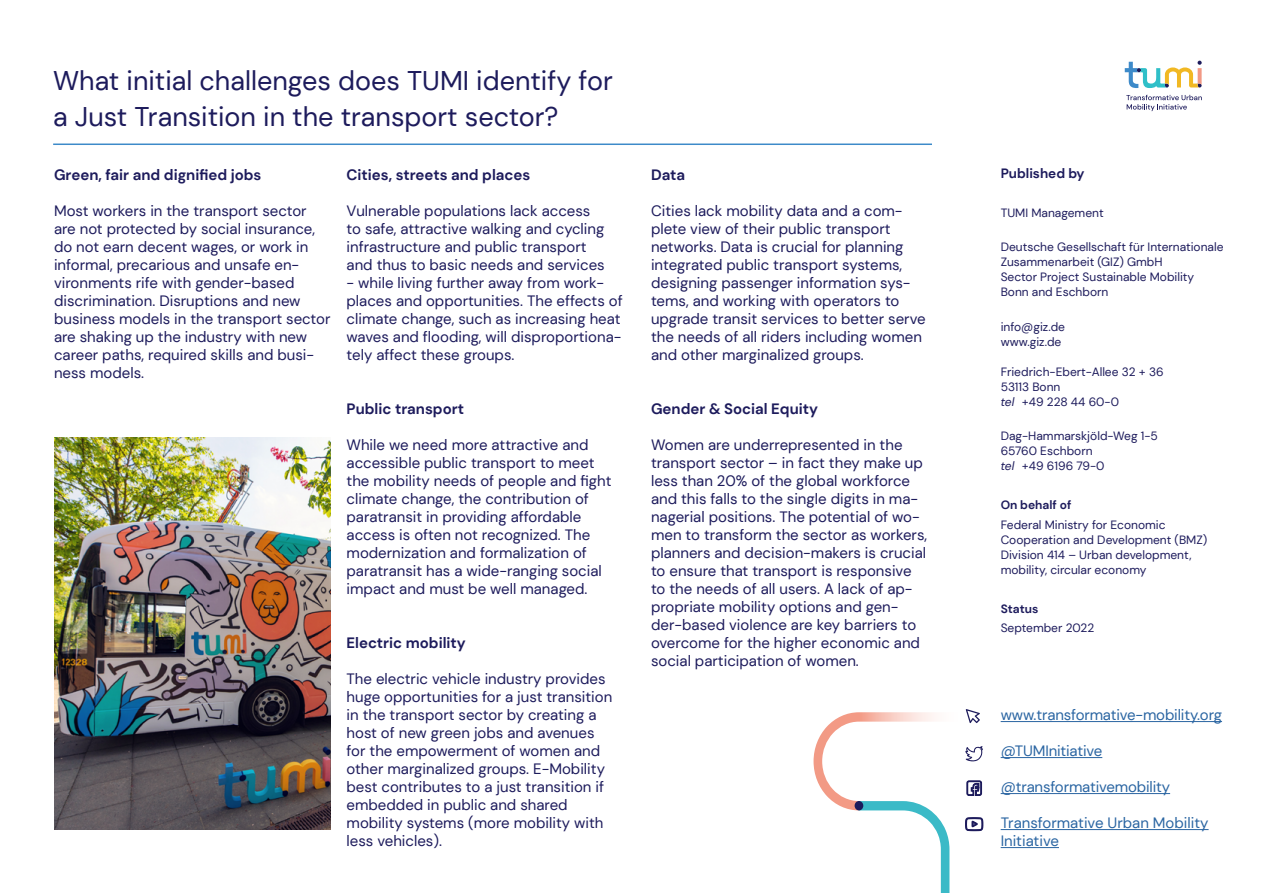
<style>
.page{position:relative;width:1263px;height:893px;background:#fff}
.page>*{position:absolute;margin:0;border:0;box-sizing:border-box;transform-origin:0 0}
.t1{font:27px/36px "DM Sans";color:#1d1b5c}
.t2{font:15px/18px "DM Sans";color:#1d1b5c}
.t3{font:15px/18px "DM Sans";letter-spacing:-.01em;color:#2a65a2}
.t4{font:700 15px "DM Sans";color:#1d1b5c}
.t5{font:700 13.5px "DM Sans";color:#1d1b5c}
.t6{font:12px/15px "DM Sans";color:#1d1b5c}
.t7{font:700 12px "DM Sans";color:#1d1b5c}
.s1{font-style:italic}
</style>
<div class="page">
<svg style="left:1126px;top:95px;width:76px;height:16px"></svg>
<svg style="left:1125px;top:61px;width:77px;height:27px"></svg>
<hr style="left:53px;top:144px;width:879px;height:1px;background:#3d8ac9">
<img style="left:54px;top:438px;width:277px;height:391px">
<svg style="left:966px;top:709px;width:14px;height:14px"></svg>
<svg style="left:965px;top:746px;width:18px;height:15px"></svg>
<svg style="left:966px;top:781px;width:16px;height:15px"></svg>
<svg style="left:965px;top:817px;width:18px;height:15px"></svg>
<svg style="left:855px;top:810px;width:94px;height:83px"></svg>
<img style="left:813px;top:712px;width:121px;height:98px">
<div style="left:854px;top:801px;width:9px;height:9px;background:#1c1c5c;border-radius:50%"></div>
<hr style="left:1001px;top:721px;width:221px;height:1px;background:#2a65a2">
<hr style="left:1001px;top:757px;width:101px;height:1px;background:#2a65a2">
<hr style="left:1001px;top:793px;width:169px;height:1px;background:#2a65a2">
<hr style="left:1001px;top:829px;width:207px;height:1px;background:#2a65a2">
<hr style="left:1001px;top:847px;width:58px;height:1px;background:#2a65a2">
<h1 class="t1" style="left:53px;top:62px;width:561px">What initial challenges does TUMI identify for a Just Transition in the transport sector?</h1>
<p class="t4" style="left:54px;top:165px;width:209px">Green, fair and dignified jobs</p>
<p class="t2" style="left:54px;top:202px;width:278px">Most workers in the transport sector are not protected by social insurance, do not earn decent wages, or work in informal, precarious and unsafe en&shy;vironments rife with gender-based discrimination. Disruptions and new business models in the transport sector are shaking up the industry with new career paths, required skills and busi&shy;ness models.</p>
<p class="t4" style="left:347px;top:165px;width:185px">Cities, streets and places</p>
<p class="t2" style="left:347px;top:202px;width:260px">Vulnerable populations lack access to safe, attractive walking and cycling infrastructure and public transport and thus to basic needs and services</p>
<p class="t2" style="left:347px;top:274px;width:278px">- while living further away from work&shy;places and opportunities. The effects of climate change, such as increasing heat waves and flooding, will disproportiona&shy;tely affect these groups.</p>
<p class="t4" style="left:347px;top:399px;width:119px">Public transport</p>
<p class="t2" style="left:347px;top:436px;width:266px">While we need more attractive and accessible public transport to meet the mobility needs of people and fight climate change, the contribution of paratransit in providing affordable access is often not recognized. The modernization and formalization of paratransit has a wide-ranging social impact and must be well managed.</p>
<p class="t4" style="left:347px;top:633px;width:121px">Electric mobility</p>
<p class="t2" style="left:347px;top:670px;width:267px">The electric vehicle industry provides huge opportunities for a just transition in the transport sector by creating a host of new green jobs and avenues for the empowerment of women and other marginalized groups. E-Mobility best contributes to a just transition if embedded in public and shared mobility systems (more mobility with less vehicles).</p>
<p class="t4" style="left:651px;top:165px;width:36px">Data</p>
<p class="t2" style="left:651px;top:202px;width:276px">Cities lack mobility data and a com&shy;plete view of their public transport networks. Data is crucial for planning integrated public transport systems, designing passenger information sys&shy;tems, and working with operators to upgrade transit services to better serve the needs of all riders including women and other marginalized groups.</p>
<p class="t4" style="left:651px;top:399px;width:169px">Gender &amp; Social Equity</p>
<p class="t2" style="left:651px;top:436px;width:278px">Women are underrepresented in the transport sector – in fact they make up less than 20% of the global workforce and this falls to the single digits in ma&shy;nagerial positions. The potential of wo&shy;men to transform the sector as workers, planners and decision-makers is crucial to ensure that transport is responsive to the needs of all users. A lack of ap&shy;propriate mobility options and gen&shy;der-based violence are key barriers to overcome for the higher economic and social participation of women.</p>
<p class="t5" style="left:1001px;top:165px;width:85px">Published by</p>
<p class="t6" style="left:1001px;top:205px;width:105px">TUMI Management</p>
<p class="t6" style="left:1001px;top:240px;width:224px">Deutsche Gesellschaft für Internationale<br>Zusammenarbeit (GIZ) GmbH<br>Sector Project Sustainable Mobility<br>Bonn and Eschborn</p>
<p class="t6" style="left:1001px;top:319px;width:66px">info@giz.de www.giz.de</p>
<p class="t6" style="left:1001px;top:364px;width:165px">Friedrich-Ebert-Allee 32 + 36<br>53113 Bonn<br><span class="s1">tel</span> +49 228 44 60-0</p>
<p class="t6" style="left:1001px;top:429px;width:159px">Dag-Hammarskjöld-Weg 1-5<br>65760 Eschborn<br><span class="s1">tel</span> +49 6196 79-0</p>
<p class="t7" style="left:1001px;top:498px;width:72px">On behalf of</p>
<p class="t6" style="left:1001px;top:517px;width:208px">Federal Ministry for Economic<br>Cooperation and Development (BMZ)<br>Division 414 – Urban development, mobility, circular economy</p>
<p class="t7" style="left:1001px;top:601px;width:39px">Status</p>
<p class="t6" style="left:1001px;top:621px;width:95px">September 2022</p>
<p class="t3" style="left:1001px;top:706px;width:223px">www.transformative-mobility.org</p>
<p class="t3" style="left:1001px;top:742px;width:103px">@TUMInitiative</p>
<p class="t3" style="left:1001px;top:778px;width:171px">@transformativemobility</p>
<p class="t3" style="left:1001px;top:814px;width:209px">Transformative Urban Mobility<br>Initiative</p>
</div>
